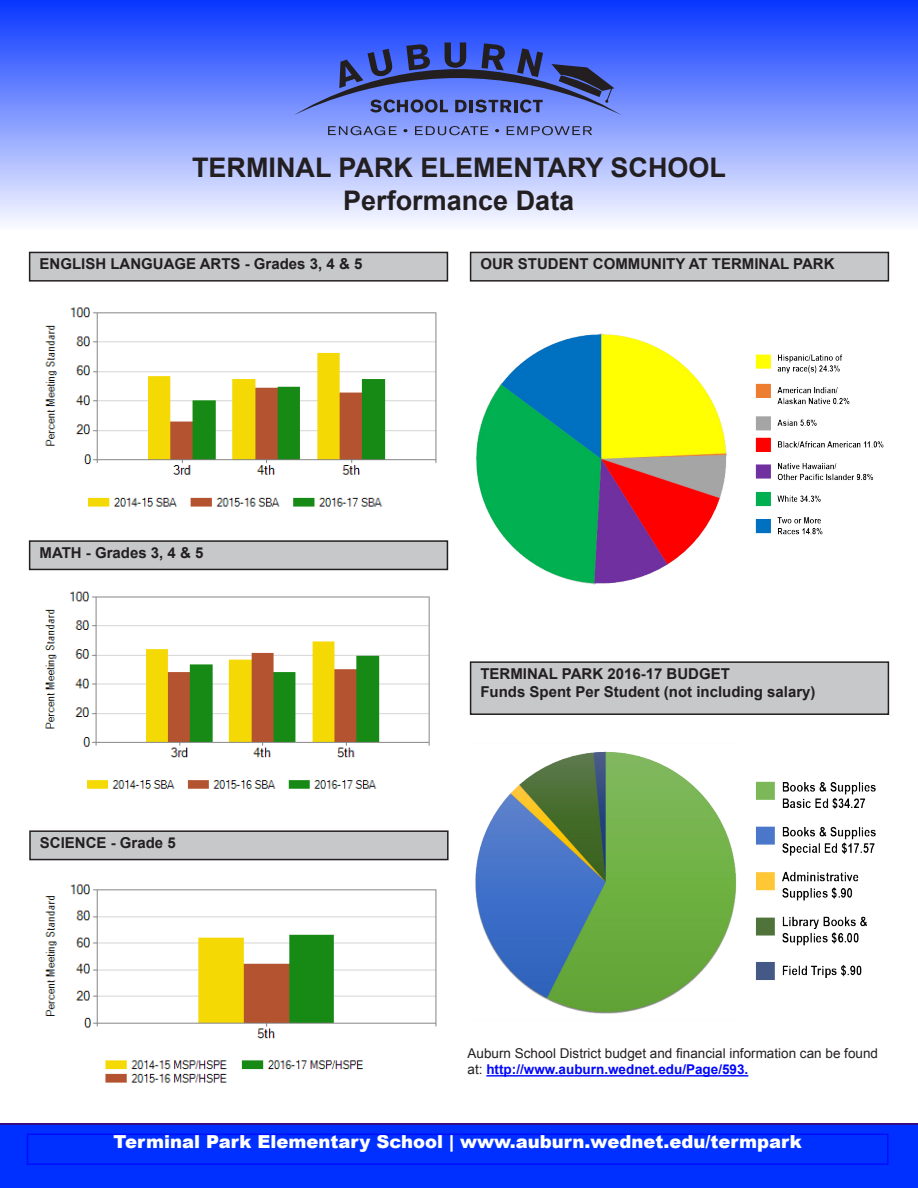
<style>
.page{position:relative;width:918px;height:1188px;background:#fff}
.page>*{position:absolute;margin:0;border:0;box-sizing:border-box;transform-origin:0 0}
.t1{font:700 27px "Arial";color:#231f20}
.t2{font:900 18px "Arial";color:#fff}
.t3{font:700 15px "Arial";color:#231f20}
.t4{font:13.5px/16.2px "Arial";color:#231f20}
.s1{font-weight:700;color:#0006fd}
</style>
<div class="page">
<svg style="left:0;top:0;width:918px;height:223px;background:#8198fe"></svg>
<div style="left:30px;top:252px;width:417px;height:29px;background:#c7c8ca"></div>
<div style="left:29px;top:252px;width:419px;height:30px;border:2px solid #231f20"></div>
<div style="left:30px;top:831px;width:418px;height:29px;background:#c7c8ca"></div>
<div style="left:29px;top:830px;width:420px;height:30px;border:2px solid #231f20"></div>
<div style="left:30px;top:541px;width:417px;height:28px;background:#c7c8ca"></div>
<div style="left:29px;top:540px;width:419px;height:30px;border:2px solid #231f20"></div>
<svg style="left:328px;top:126px;width:69px;height:9px"></svg>
<svg style="left:403px;top:129px;width:4px;height:3px"></svg>
<svg style="left:415px;top:126px;width:73px;height:9px"></svg>
<svg style="left:495px;top:129px;width:4px;height:3px"></svg>
<svg style="left:507px;top:126px;width:85px;height:9px"></svg>
<svg style="left:295px;top:42px;width:325px;height:73px;background:#4c61c4"></svg>
<div style="left:0;top:1123px;width:918px;height:65px;background:#0030ff"></div>
<div style="left:27px;top:1134px;width:862px;height:31px;border:2px solid #000cff"></div>
<div style="left:471px;top:252px;width:417px;height:29px;background:#c7c8ca"></div>
<div style="left:470px;top:252px;width:419px;height:30px;border:2px solid #231f20"></div>
<div style="left:471px;top:662px;width:417px;height:52px;background:#c7c8ca"></div>
<div style="left:470px;top:661px;width:419px;height:54px;border:2px solid #231f20"></div>
<img style="left:476px;top:333px;width:251px;height:252px">
<img style="left:755px;top:354px;width:129px;height:181px">
<img style="left:45px;top:307px;width:392px;height:200px">
<img style="left:45px;top:591px;width:385px;height:198px">
<img style="left:45px;top:884px;width:392px;height:199px">
<hr style="left:486px;top:1075px;width:262px;height:2px;background:#0006fd">
<img style="left:475px;top:751px;width:261px;height:263px">
<img style="left:755px;top:781px;width:121px;height:199px">
<p class="t1" style="left:192px;top:150px;width:536px">TERMINAL PARK ELEMENTARY SCHOOL</p>
<p class="t1" style="left:343px;top:182px;width:233px">Performance Data</p>
<p class="t3" style="left:40px;top:254px;width:324px">ENGLISH LANGUAGE ARTS - Grades 3, 4 &amp; 5</p>
<p class="t3" style="left:480px;top:254px;width:356px">OUR STUDENT COMMUNITY AT TERMINAL PARK</p>
<p class="t3" style="left:40px;top:542px;width:165px">MATH - Grades 3, 4 &amp; 5</p>
<p class="t3" style="left:40px;top:833px;width:137px">SCIENCE - Grade 5</p>
<p class="t3" style="left:480px;top:663px;width:251px">TERMINAL PARK 2016-17 BUDGET</p>
<p class="t3" style="left:480px;top:681px;width:337px">Funds Spent Per Student (not including salary)</p>
<p class="t4" style="left:468px;top:1045px;width:412px">Auburn School District budget and financial information can be found at: <span class="s1">http://www.auburn.wednet.edu/Page/593.</span></p>
<p class="t2" style="left:113px;top:1128px;width:690px">Terminal Park Elementary School | www.auburn.wednet.edu/termpark</p>
</div>
